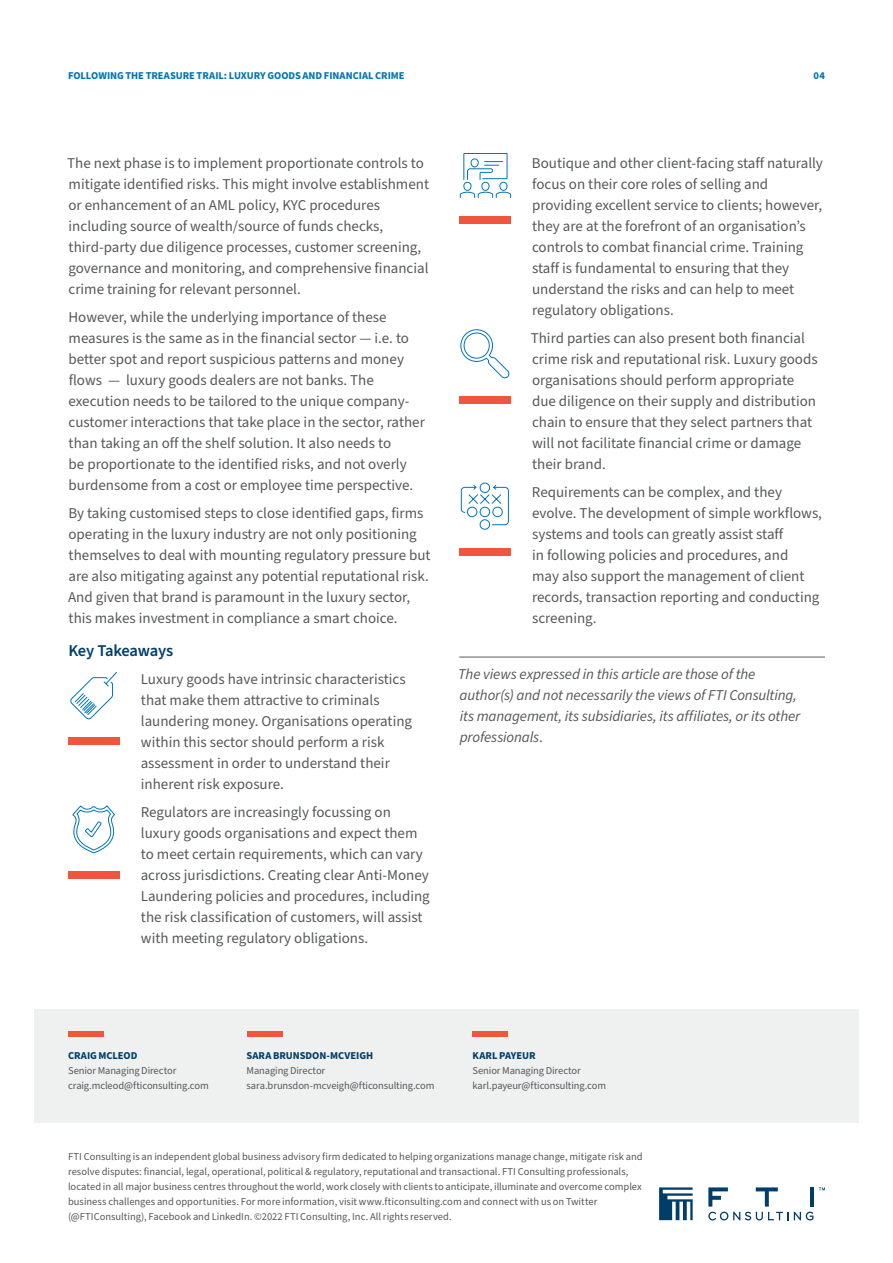
<style>
.page{position:relative;width:893px;height:1263px;background:#fff}
.page>*{position:absolute;margin:0;border:0;box-sizing:border-box;transform-origin:0 0}
.Subhead{font:600 16.5px "Source Sans Pro";letter-spacing:-.015em;color:#003e69}
.Body_Copy{font:15px/21px "Source Sans Pro";color:#57585a}
.Body_Copy-2{font:italic 15px/21px "Source Sans Pro";letter-spacing:-.01em;color:#57585a}
.Boilerplate{font:10.5px/15px "Source Sans Pro";color:#57585a}
.Bio_details{font:10.5px/15px "Source Sans Pro";letter-spacing:-.01em;color:#57585a}
.FOLIO{font:700 10.5px "Source Sans Pro";letter-spacing:-.005em;color:#0075b6}
.Bio_Name{font:700 10.5px "Source Sans Pro";color:#003e69}
.s1{font-style:normal}
</style>
<div class="page">
<div style="left:34px;top:1009px;width:825px;height:114px;background:#eff0f0"></div>
<svg style="left:659px;top:1187px;width:34px;height:33px"></svg>
<svg style="left:708px;top:1212px;width:105px;height:8px"></svg>
<svg style="left:819px;top:1187px;width:6px;height:3px"></svg>
<svg style="left:756px;top:1187px;width:22px;height:19px"></svg>
<hr style="left:810px;top:1187px;width:4px;height:19px;background:#003e69">
<svg style="left:708px;top:1187px;width:20px;height:19px"></svg>
<div style="left:68px;top:1031px;width:36px;height:5px;background:#f0553e"></div>
<div style="left:247px;top:1031px;width:35px;height:5px;background:#f0553e"></div>
<div style="left:472px;top:1031px;width:36px;height:5px;background:#f0553e"></div>
<hr style="left:459px;top:657px;width:366px;height:1px;background:#57585a">
<div style="left:68px;top:737px;width:51px;height:8px;background:#f0553e"></div>
<svg style="left:70px;top:671px;width:47px;height:49px"></svg>
<div style="left:68px;top:871px;width:51px;height:8px;background:#f0553e"></div>
<svg style="left:72px;top:805px;width:43px;height:49px"></svg>
<div style="left:460px;top:216px;width:51px;height:7px;background:#f0553e"></div>
<svg style="left:459px;top:153px;width:52px;height:45px"></svg>
<div style="left:459px;top:396px;width:51px;height:8px;background:#f0553e"></div>
<svg style="left:460px;top:329px;width:49px;height:50px"></svg>
<div style="left:459px;top:548px;width:51px;height:7px;background:#f0553e"></div>
<svg style="left:460px;top:482px;width:49px;height:48px"></svg>
<p class="FOLIO" style="left:68px;top:68px;width:338px">FOLLOWING THE TREASURE TRAIL: LUXURY GOODS AND FINANCIAL CRIME</p>
<p class="FOLIO" style="left:813px;top:68px;width:13px">04</p>
<p class="Body_Copy" style="left:67px;top:153px;width:363px">The next phase is to implement proportionate controls to mitigate identified risks. This might involve establishment or enhancement of an AML policy, KYC procedures including source of wealth/source of funds checks, third-party due diligence processes, customer screening, governance and monitoring, and comprehensive financial crime training for relevant personnel.</p>
<p class="Body_Copy" style="left:68px;top:307px;width:358px">However, while the underlying importance of these measures is the same as in the financial sector — i.e. to better spot and report suspicious patterns and money flows — luxury goods dealers are not banks. The execution needs to be tailored to the unique company&shy;customer interactions that take place in the sector, rather than taking an off the shelf solution. It also needs to<br>be proportionate to the identified risks, and not overly burdensome from a cost or employee time perspective.</p>
<p class="Body_Copy" style="left:68px;top:503px;width:364px">By taking customised steps to close identified gaps, firms operating in the luxury industry are not only positioning themselves to deal with mounting regulatory pressure but are also mitigating against any potential reputational risk.<br>And given that brand is paramount in the luxury sector, this makes investment in compliance a smart choice.</p>
<p class="Subhead" style="left:68px;top:640px;width:106px">Key Takeaways</p>
<p class="Body_Copy" style="left:141px;top:669px;width:273px">Luxury goods have intrinsic characteristics that make them attractive to criminals laundering money. Organisations operating within this sector should perform a risk assessment in order to understand their inherent risk exposure.</p>
<p class="Body_Copy" style="left:141px;top:802px;width:291px">Regulators are increasingly focussing on luxury goods organisations and expect them to meet certain requirements, which can vary across jurisdictions. Creating clear Anti-Money Laundering policies and procedures, including the risk classification of customers, will assist with meeting regulatory obligations.</p>
<p class="Body_Copy" style="left:532px;top:153px;width:292px">Boutique and other client-facing staff naturally focus on their core roles of selling and providing excellent service to clients; however, they are at the forefront of an organisation’s controls to combat financial crime. Training staff is fundamental to ensuring that they understand the risks and can help to meet regulatory obligations.</p>
<p class="Body_Copy" style="left:531px;top:328px;width:288px">Third parties can also present both financial crime risk and reputational risk. Luxury goods organisations should perform appropriate due diligence on their supply and distribution chain to ensure that they select partners that will not facilitate financial crime or damage their brand.</p>
<p class="Body_Copy" style="left:532px;top:482px;width:292px">Requirements can be complex, and they evolve. The development of simple workflows, systems and tools can greatly assist staff<br>in following policies and procedures, and<br>may also support the management of client records, transaction reporting and conducting screening.</p>
<p class="Body_Copy-2" style="left:458px;top:663px;width:344px">The views expressed in this article are those of the author(s) and not necessarily the views of FTI Consulting, its management, its subsidiaries, its affiliates, or its other professionals<span class="s1">.</span></p>
<p class="Bio_Name" style="left:68px;top:1048px;width:71px">CRAIG MCLEOD</p>
<p class="Bio_details" style="left:68px;top:1063px;width:142px">Senior Managing Director craig.mcleod@fticonsulting.com</p>
<p class="Bio_Name" style="left:247px;top:1048px;width:128px">SARA BRUNSDON-MCVEIGH</p>
<p class="Bio_details" style="left:247px;top:1063px;width:189px">Managing Director sara.brunsdon-mcveigh@fticonsulting.com</p>
<p class="Bio_Name" style="left:472px;top:1048px;width:65px">KARL PAYEUR</p>
<p class="Bio_details" style="left:472px;top:1063px;width:135px">Senior Managing Director karl.payeur@fticonsulting.com</p>
<p class="Boilerplate" style="left:68px;top:1150px;width:576px">FTI Consulting is an independent global business advisory firm dedicated to helping organizations manage change, mitigate risk and resolve disputes: financial, legal, operational, political &amp; regulatory, reputational and transactional. FTI Consulting professionals, located in all major business centres throughout the world, work closely with clients to anticipate, illuminate and overcome complex business challenges and opportunities. For more information, visit www.fticonsulting.com and connect with us on Twitter (@FTIConsulting), Facebook and LinkedIn. ©2022 FTI Consulting, Inc. All rights reserved.</p>
</div>
